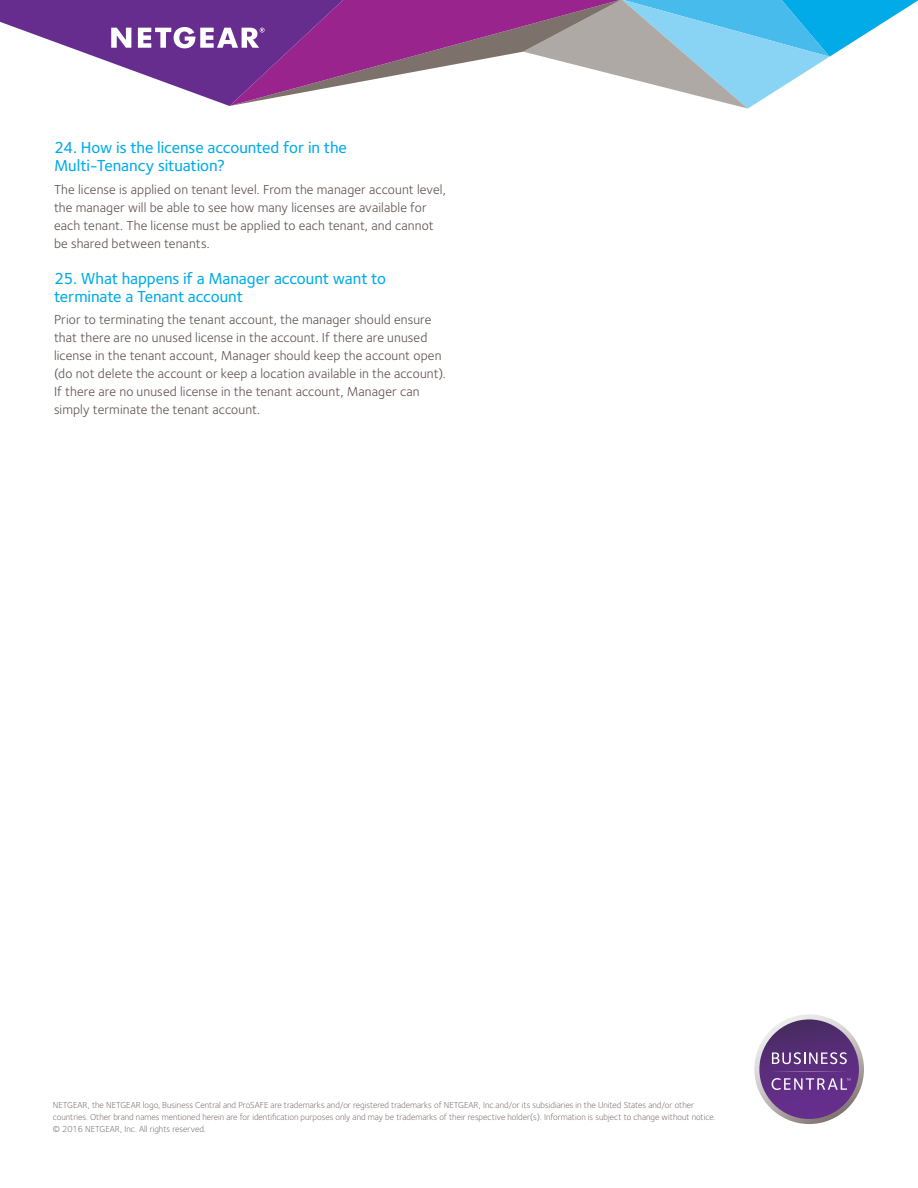
<style>
.page{position:relative;width:918px;height:1188px;background:#fff}
.page>*{position:absolute;margin:0;border:0;box-sizing:border-box;transform-origin:0 0}
.head1{font:500 16.5px/18px "Foundry Sterling";letter-spacing:-.005em;color:#00abe7}
.Subhead1{font:13.5px/18px "Foundry Sterling";letter-spacing:.01em;color:#5d514e}
.copyright{font:300 9px/12px "Foundry Sterling";color:#5d514e}
</style>
<div class="page">
<svg style="left:0;top:0;width:918px;height:109px"></svg>
<svg style="left:754px;top:1014px;width:110px;height:110px"></svg>
<p class="head1" style="left:54px;top:139px;width:294px">24. How is the license accounted for in the<br>Multi-Tenancy situation?</p>
<p class="Subhead1" style="left:54px;top:180px;width:393px">The license is applied on tenant level. From the manager account level, the manager will be able to see how many licenses are available for each tenant. The license must be applied to each tenant, and cannot be shared between tenants.</p>
<p class="head1" style="left:54px;top:269px;width:334px">25. What happens if a Manager account want to terminate a Tenant account</p>
<p class="Subhead1" style="left:54px;top:311px;width:393px">Prior to terminating the tenant account, the manager should ensure that there are no unused license in the account. If there are unused license in the tenant account, Manager should keep the account open (do not delete the account or keep a location available in the account).<br>If there are no unused license in the tenant account, Manager can simply terminate the tenant account.</p>
<p class="copyright" style="left:53px;top:1099px;width:664px">NETGEAR, the NETGEAR logo, Business Central and ProSAFE are trademarks and/or registered trademarks of NETGEAR, Inc.and/or its subsidiaries in the United States and/or other countries. Other brand names mentioned herein are for identification purposes only and may be trademarks of their respective holder(s). Information is subject to change without notice. © 2016 NETGEAR, Inc. All rights reserved.</p>
</div>
